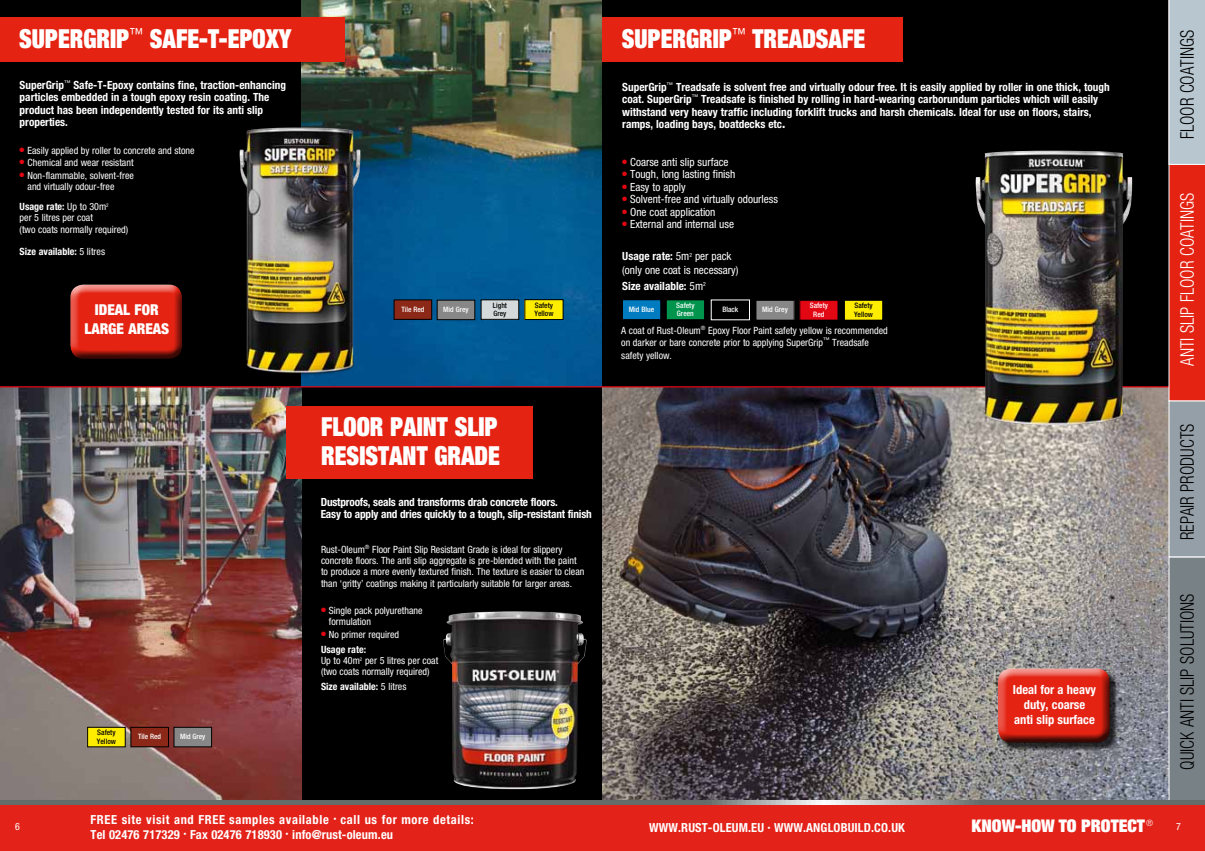
<style>
.page{position:relative;width:1205px;height:851px;background:#fff}
.page>*{position:absolute;margin:0;border:0;box-sizing:border-box;transform-origin:0 0}
.t1{font:900 condensed 26.25px "Helvetica Neue LT Pro";color:#fff;scale:.9 1}
.t2{font:300 condensed 18.75px "Helvetica Neue LT Pro";color:#000;scale:.9 1}
.t3{font:300 condensed 18.75px "Helvetica Neue LT Pro";color:#fff;scale:.9 1}
.t4{font:900 condensed 17.5px "Helvetica Neue LT Pro";color:#fff}
.t5{font:900 condensed 15px/18.8px "Helvetica Neue LT Pro";color:#fff;text-align:center}
.t6{font:700 condensed 12.5px/15px "Helvetica Neue LT Pro";letter-spacing:.05em;color:#fff}
.t7{font:700 condensed 12.5px/15px "Helvetica Neue LT Pro";letter-spacing:.01em;color:#fff;text-align:center}
.t8{font:700 condensed 11.25px/12.5px "Helvetica Neue LT Pro";color:#fff}
.t9{font:condensed 11.25px/13.5px "Helvetica Neue LT Pro";color:#fff}
.t10{font:condensed 10px/11.2px "Helvetica Neue LT Pro";color:#fff}
.t11{font:700 condensed 10px "Helvetica Neue LT Pro";color:#fff}
.t12{font:500 condensed 7.5px/8.6px "Helvetica Neue LT Pro";color:#fff;text-align:center}
.t13{font:500 condensed 7.5px/8.6px "Helvetica Neue LT Pro";color:#000}
.t14{font:500 condensed 7.38px "Helvetica Neue LT Pro";color:#fff}
.t15{font:500 condensed 7.38px/8.5px "Helvetica Neue LT Pro";color:#000}
.s1{font-weight:700}
.s2{font-weight:400}
.s3{font-size:13.75px}
</style>
<div class="page">
<div style="left:0;top:0;width:592px;height:387px;background:#000"></div>
<div style="left:0;top:386px;width:602px;height:415px;background:#000"></div>
<img style="left:0;top:387px;width:301px;height:413px">
<img style="left:301px;top:0;width:301px;height:386px">
<div style="left:602px;top:0;width:603px;height:387px;background:#000"></div>
<img style="left:602px;top:387px;width:566px;height:413px">
<div style="left:756px;top:300px;width:38px;height:20px;background:#878787"></div>
<div style="left:755px;top:300px;width:39px;height:20px;border:1px solid #000"></div>
<div style="left:800px;top:300px;width:38px;height:20px;background:#e30613"></div>
<div style="left:799px;top:300px;width:39px;height:20px;border:1px solid #000"></div>
<div style="left:844px;top:300px;width:38px;height:20px;background:#ffed00"></div>
<div style="left:844px;top:300px;width:39px;height:20px;border:1px solid #000"></div>
<div style="left:666px;top:300px;width:38px;height:19px;background:#00944d"></div>
<div style="left:666px;top:299px;width:39px;height:21px;border:1px solid #000"></div>
<div style="left:622px;top:300px;width:39px;height:19px;background:#007bc0"></div>
<div style="left:622px;top:299px;width:39px;height:21px;border:1px solid #000"></div>
<div style="left:999px;top:669px;width:120px;height:82px;background:#000;opacity:.75"></div>
<div style="left:997px;top:666px;width:115px;height:68px;background:#fff;opacity:.75"></div>
<div style="left:997px;top:670px;width:115px;height:72px;background:#000;opacity:.75"></div>
<div style="left:69px;top:282px;width:115px;height:69px;background:#fff;opacity:.75"></div>
<div style="left:69px;top:286px;width:115px;height:73px;background:#000;opacity:.75"></div>
<div style="left:88px;top:727px;width:37px;height:19px;background:#ffed00"></div>
<div style="left:87px;top:726px;width:39px;height:21px;border:1px solid #000"></div>
<div style="left:174px;top:727px;width:38px;height:19px;background:#878787"></div>
<div style="left:174px;top:726px;width:38px;height:21px;border:1px solid #000"></div>
<div style="left:131px;top:727px;width:37px;height:19px;background:#8c2817"></div>
<div style="left:131px;top:726px;width:38px;height:21px;border:1px solid #000"></div>
<div style="left:437px;top:300px;width:38px;height:19px;background:#878787"></div>
<div style="left:437px;top:300px;width:38px;height:20px;border:1px solid #000"></div>
<div style="left:394px;top:300px;width:38px;height:19px;background:#8c2817"></div>
<div style="left:394px;top:299px;width:38px;height:20px;border:1px solid #000"></div>
<div style="left:481px;top:300px;width:38px;height:19px;background:#d4dadb"></div>
<div style="left:481px;top:299px;width:38px;height:20px;border:1px solid #000"></div>
<div style="left:0;top:17px;width:344px;height:44px;background:#e42313"></div>
<div style="left:602px;top:17px;width:301px;height:44px;background:#e42313"></div>
<div style="left:286px;top:406px;width:246px;height:72px;background:#e42313"></div>
<hr style="left:0;top:386px;width:1205px;height:1px;background:#e30613">
<img style="left:975px;top:151px;width:157px;height:274px">
<div style="left:525px;top:299px;width:38px;height:20px;background:#ffed00"></div>
<div style="left:524px;top:299px;width:39px;height:21px;border:1px solid #000"></div>
<img style="left:443px;top:611px;width:144px;height:178px">
<img style="left:239px;top:110px;width:157px;height:276px">
<svg style="left:1168px;top:0;width:37px;height:800px;background:#ab7d7d"></svg>
<div style="left:0;top:804px;width:1205px;height:46px;background:#e32219"></div>
<svg style="left:0;top:800px;width:1205px;height:4px;background:#757c79"></svg>
<h1 class="t1" style="left:19px;top:21px;width:304px">SUPERGRIP<sup>™</sup> SAFE-T-EPOXY</h1>
<h1 class="t1" style="left:622px;top:21px;width:272px">SUPERGRIP<sup>™</sup> TREADSAFE</h1>
<p class="t8" style="left:20px;top:78px;width:268px">SuperGrip<sup>™</sup> Safe-T-Epoxy contains fine, traction-enhancing particles embedded in a tough epoxy resin coating. The product has been independently tested for its anti slip properties.</p>
<p class="t10" style="left:20px;top:145px;width:177px"><sup>●</sup> Easily applied by roller to concrete and stone</p>
<p class="t10" style="left:20px;top:157px;width:115px"><sup>●</sup> Chemical and wear resistant</p>
<p class="t10" style="left:28px;top:170px;width:108px;text-indent:-8px"><sup>●</sup> Non-flammable, solvent-free and virtually odour-free</p>
<p class="t10" style="left:20px;top:201px;width:110px"><span class="s1">Usage rate:</span> Up to 30m<sup>2<br></sup>per 5 litres per coat<br>(two coats normally required)</p>
<p class="t11" style="left:20px;top:245px;width:87px">Size available: <span class="s2">5 litres</span></p>
<h3 class="t5" style="left:84px;top:300px;width:86px">IDEAL FOR<br>LARGE AREAS</h3>
<p class="t13" style="left:97px;top:728px;width:21px">Safety<br>Yellow</p>
<p class="t14" style="left:138px;top:732px;width:25px">Tile Red</p>
<p class="t14" style="left:180px;top:732px;width:27px">Mid Grey</p>
<p class="t14" style="left:401px;top:304px;width:25px">Tile Red</p>
<p class="t14" style="left:443px;top:305px;width:27px">Mid Grey</p>
<p class="t15" style="left:493px;top:300px;width:16px">Light<br>Grey</p>
<p class="t13" style="left:534px;top:300px;width:21px">Safety<br>Yellow</p>
<h1 class="t1" style="left:321px;top:410px;width:28px">FLOOR</h1>
<h1 class="t1" style="left:390px;top:410px;width:29px">PAINT</h1>
<h1 class="t1" style="left:455px;top:410px;width:26px">SLIP</h1>
<h1 class="t1" style="left:321px;top:439px;width:29px">RESISTANT</h1>
<h1 class="t1" style="left:434px;top:439px;width:30px">GRADE</h1>
<p class="t8" style="left:321px;top:495px;width:273px">Dustproofs, seals and transforms drab concrete floors.<br>Easy to apply and dries quickly to a tough, slip-resistant finish</p>
<p class="t10" style="left:321px;top:543px;width:265px">Rust-Oleum<sup>®</sup> Floor Paint Slip Resistant Grade is ideal for slippery concrete floors. The anti slip aggregate is pre-blended with the paint to produce a more evenly textured finish. The texture is easier to clean than ‘gritty’ coatings making it particularly suitable for larger areas.</p>
<p class="t10" style="left:329px;top:604px;width:95px;text-indent:-8px"><sup>●</sup> Single pack polyurethane formulation</p>
<p class="t10" style="left:321px;top:626px;width:80px;line-height:15px"><sup>●</sup> No primer required<br><span class="s1">Usage rate:</span></p>
<p class="t10" style="left:321px;top:654px;width:119px">Up to 40m<sup>2</sup> per 5 litres per coat (two coats normally required)</p>
<p class="t11" style="left:321px;top:680px;width:87px">Size available: <span class="s2">5 litres</span></p>
<p class="t8" style="left:622px;top:80px;width:489px">SuperGrip<sup>™</sup> Treadsafe is solvent free and virtually odour free. It is easily applied by roller in one thick, tough coat. SuperGrip<sup>™</sup> Treadsafe is finished by rolling in hard-wearing carborundum particles which will easily withstand very heavy traffic including forklift trucks and harsh chemicals. Ideal for use on floors, stairs, ramps, loading bays, boatdecks etc<span class="s3">.</span></p>
<p class="t9" style="left:622px;top:155px;width:108px"><sup>●</sup> Coarse anti slip surface</p>
<p class="t9" style="left:622px;top:167px;width:115px"><sup>●</sup> Tough, long lasting finish</p>
<p class="t9" style="left:622px;top:180px;width:65px"><sup>●</sup> Easy to apply</p>
<p class="t9" style="left:622px;top:192px;width:157px"><sup>●</sup> Solvent-free and virtually odourless</p>
<p class="t9" style="left:622px;top:205px;width:95px"><sup>●</sup> One coat application</p>
<p class="t9" style="left:622px;top:217px;width:113px"><sup>●</sup> External and internal use</p>
<p class="t9" style="left:622px;top:249px;width:118px"><span class="s1">Usage rate:</span> 5m<sup>2</sup> per pack (only one coat is necessary)</p>
<p class="t8" style="left:622px;top:279px;width:85px">Size available: <span class="s2">5m</span><sup>2</sup></p>
<p class="t10" style="left:621px;top:323px;width:268px;line-height:12.5px">A coat of Rust-Oleum<sup>®</sup> Epoxy Floor Paint safety yellow is recommended on darker or bare concrete prior to applying SuperGrip<sup>™</sup> Treadsafe safety yellow.</p>
<p class="t12" style="left:676px;top:300px;width:20px;text-align:left">Safety<br>Green</p>
<p class="t12" style="left:762px;top:305px;width:27px">Mid Grey</p>
<p class="t12" style="left:810px;top:301px;width:20px">Safety<br>Red</p>
<p class="t13" style="left:854px;top:301px;width:21px">Safety<br>Yellow</p>
<p class="t12" style="left:629px;top:304px;width:27px">Mid Blue</p>
<p class="t12" style="left:722px;top:304px;width:17px">Black</p>
<p class="t7" style="left:1013px;top:682px;width:85px">Ideal for a heavy duty, coarse anti slip surface</p>
<h2 class="t2" style="left:1176px;top:139px;width:123px;rotate:-90deg">FLOOR COATINGS</h2>
<h2 class="t3" style="left:1176px;top:366px;width:194px;rotate:-90deg">ANTI SLIP FLOOR COATINGS</h2>
<h2 class="t2" style="left:1176px;top:540px;width:131px;rotate:-90deg">REPAIR PRODUCTS</h2>
<h2 class="t2" style="left:1176px;top:769px;width:197px;rotate:-90deg">QUICK ANTI SLIP SOLUTIONS</h2>
<p class="t6" style="left:91px;top:811px;width:385px">FREE site visit and FREE samples available <sup>•</sup> call us for more details:<br>Tel 02476 717329 <sup>•</sup> Fax 02476 718930 <sup>•</sup> info@rust-oleum.eu</p>
<h3 class="t4" style="left:971px;top:814px;width:183px">KNOW-HOW TO PROTECT <sup>®</sup></h3>
<p class="t10" style="left:15px;top:820px;width:6px">6</p>
<p class="t7" style="left:649px;top:820px;width:11px">WWW</p>
<p class="t7" style="left:678px;top:820px;width:177px">.RUST-OLEUM.EU <sup>•</sup> www.anglobuild</p>
<p class="t7" style="left:871px;top:820px;width:35px">.co.uk</p>
<p class="t10" style="left:1176px;top:821px;width:6px">7</p>
</div>
